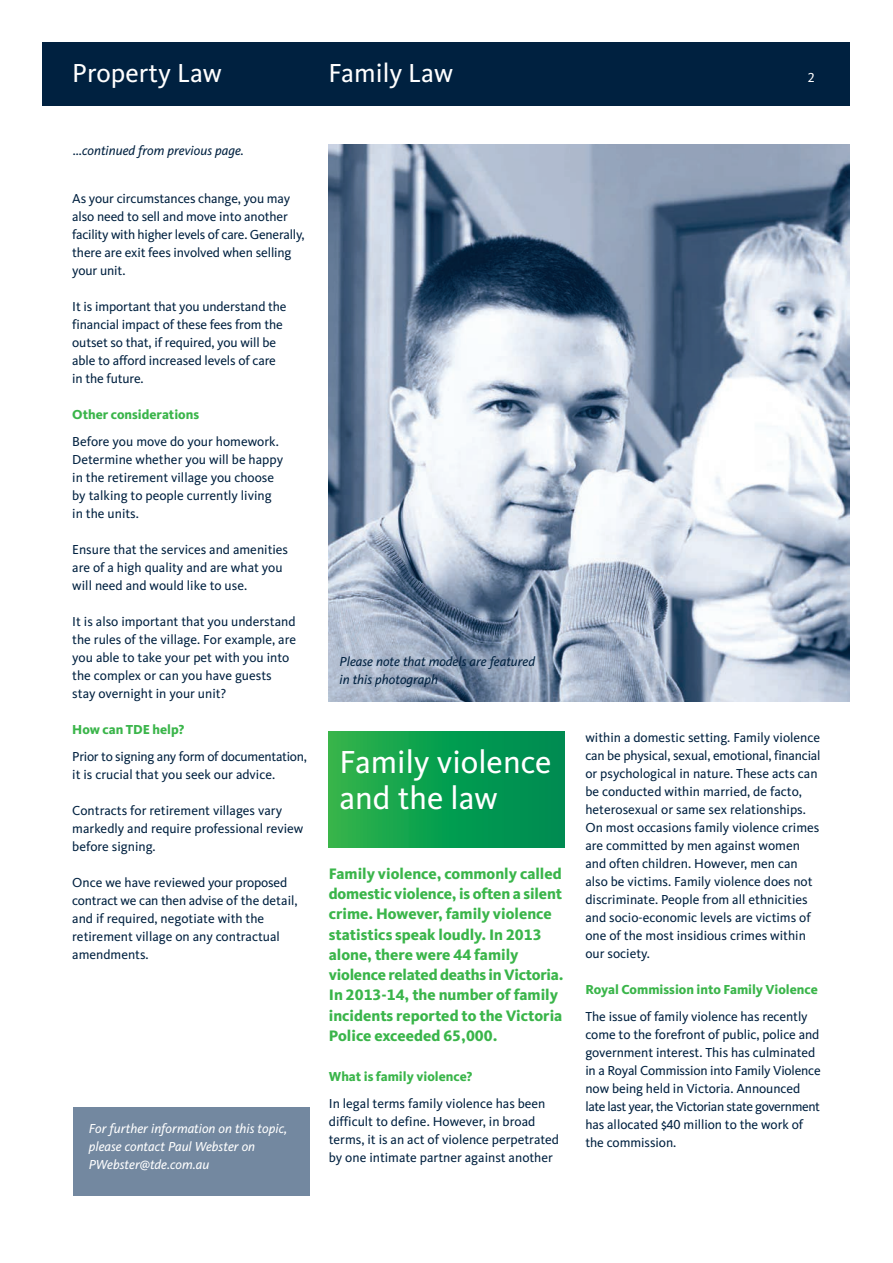
<style>
.page{position:relative;width:893px;height:1263px;background:#fff}
.page>*{position:absolute;margin:0;border:0;box-sizing:border-box;transform-origin:0 0}
.t1{font:33px/36px "Kievit Offc";color:#fff}
.t2{font:27px "Kievit Offc";color:#fff}
.t3{font:800 15.75px/20.2px "Kievit Offc";color:#3ab54a}
.t4{font:13.5px/18px "Kievit Offc";color:#002140}
.t5{font:800 13.5px "Kievit Offc";color:#3ab54a}
.t6{font:italic 13.5px/18px "Kievit Offc";color:#fff}
.t7{font:italic 13.5px/18px "Kievit Offc";color:#002140}
.t8{font:13.5px/18px "Kievit Offc";letter-spacing:-.02em;color:#002140}
.t9{font:13.5px "Kievit Offc";color:#fff}
</style>
<div class="page">
<div style="left:43px;top:43px;width:807px;height:63px;background:#002140"></div>
<img style="left:329px;top:145px;width:520px;height:557px">
<div style="left:73px;top:1107px;width:236px;height:89px;background:#7388a0"></div>
<div style="left:329px;top:731px;width:235px;height:116px;background:linear-gradient(to right,#2ab34b,#008a53)"></div>
<h2 class="t2" style="left:72px;top:57px;width:151px">Property Law</h2>
<h2 class="t2" style="left:328px;top:57px;width:126px">Family Law</h2>
<p class="t9" style="left:808px;top:69px;width:9px">2</p>
<p class="t7" style="left:73px;top:141px;width:172px">...continued from previous page.</p>
<p class="t4" style="left:72px;top:190px;width:234px">As your circumstances change, you may also need to sell and move into another facility with higher levels of care. Generally, there are exit fees involved when selling your unit.</p>
<p class="t4" style="left:72px;top:298px;width:216px">It is important that you understand the financial impact of these fees from the outset so that, if required, you will be able to afford increased levels of care in the future.</p>
<p class="t5" style="left:72px;top:407px;width:128px">Other considerations</p>
<p class="t4" style="left:72px;top:433px;width:212px">Before you move do your homework.<br>Determine whether you will be happy in the retirement village you choose by talking to people currently living in the units.</p>
<p class="t4" style="left:72px;top:541px;width:217px">Ensure that the services and amenities are of a high quality and are what you will need and would like to use.</p>
<p class="t4" style="left:72px;top:613px;width:225px">It is also important that you understand the rules of the village. For example, are you able to take your pet with you into the complex or can you have guests stay overnight in your unit?</p>
<p class="t5" style="left:72px;top:722px;width:114px">How can TDE help?</p>
<p class="t8" style="left:72px;top:748px;width:236px">Prior to signing any form of documentation, it is crucial that you seek our advice.</p>
<p class="t4" style="left:72px;top:802px;width:233px">Contracts for retirement villages vary markedly and require professional review before signing.</p>
<p class="t4" style="left:72px;top:874px;width:227px">Once we have reviewed your proposed contract we can then advise of the detail, and if required, negotiate with the retirement village on any contractual amendments.</p>
<p class="t6" style="left:89px;top:1119px;width:200px">For further information on this topic, please contact Paul Webster on<br>PWebster@tde.com.au</p>
<p class="t7" style="left:340px;top:652px;width:197px">Please note that models are featured in this photograph</p>
<h1 class="t1" style="left:340px;top:744px;width:213px">Family violence and the law</h1>
<p class="t3" style="left:329px;top:863px;width:236px">Family violence, commonly called domestic violence, is often a silent crime. However, family violence statistics speak loudly. In 2013 alone, there were 44 family violence related deaths in Victoria.<br>In 2013-14, the number of family incidents reported to the Victoria<br>Police exceeded 65,000.</p>
<p class="t5" style="left:329px;top:1069px;width:145px">What is family violence?</p>
<p class="t4" style="left:329px;top:1095px;width:232px">In legal terms family violence has been difficult to define. However, in broad terms, it is an act of violence perpetrated by one intimate partner against another</p>
<p class="t4" style="left:585px;top:728px;width:237px">within a domestic setting. Family violence can be physical, sexual, emotional, financial or psychological in nature. These acts can be conducted within married, de facto, heterosexual or same sex relationships.<br>On most occasions family violence crimes are committed by men against women and often children. However, men can also be victims. Family violence does not discriminate. People from all ethnicities and socio-economic levels are victims of one of the most insidious crimes within our society.</p>
<p class="t5" style="left:585px;top:981px;width:234px">Royal Commission into Family Violence</p>
<p class="t4" style="left:585px;top:1007px;width:237px">The issue of family violence has recently come to the forefront of public, police and government interest. This has culminated in a Royal Commission into Family Violence now being held in Victoria. Announced late last year, the Victorian state government has allocated $40 million to the work of the commission.</p>
</div>
